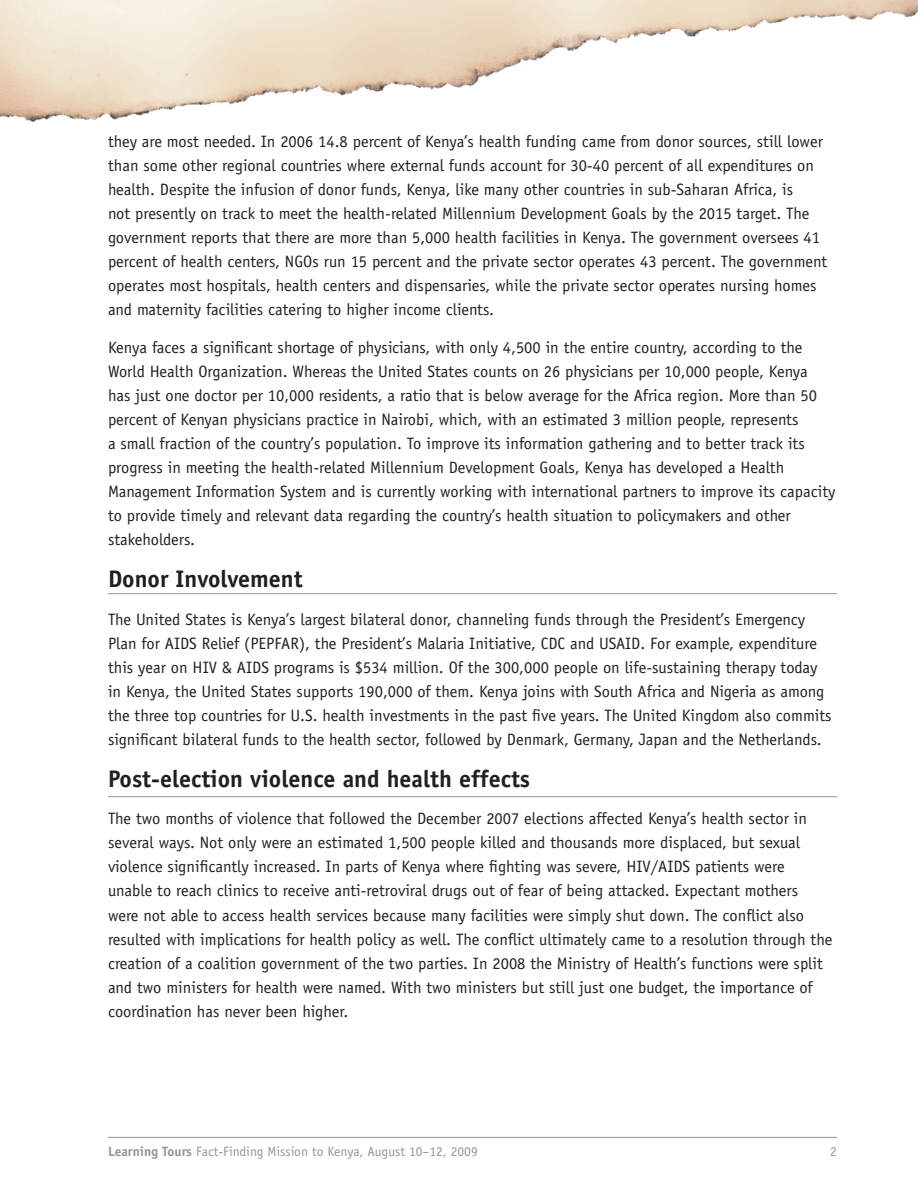
<style>
.page{position:relative;width:918px;height:1188px;background:#fff}
.page>*{position:absolute;margin:0;border:0;box-sizing:border-box;transform-origin:0 0}
.t1{font:700 24px "Officina Sans";color:#231f20}
.t2{font:16.5px/24px "Officina Sans";color:#231f20}
.t3{font:13.5px "Officina Sans";color:#939598}
.s1{font-weight:700}
</style>
<div class="page">
<hr style="left:108px;top:593px;width:729px;height:1px;background:#939598">
<hr style="left:108px;top:796px;width:729px;height:1px;background:#939598">
<img style="left:0;top:0;width:918px;height:122px">
<hr style="left:108px;top:1137px;width:729px;height:1px;background:#939598">
<p class="t2" style="left:108px;top:130px;width:721px">they are most needed. In 2006 14.8 percent of Kenya’s health funding came from donor sources, still lower than some other regional countries where external funds account for 30-40 percent of all expenditures on health. Despite the infusion of donor funds, Kenya, like many other countries in sub-Saharan Africa, is<br>not presently on track to meet the health-related Millennium Development Goals by the 2015 target. The government reports that there are more than 5,000 health facilities in Kenya. The government oversees 41 percent of health centers, NGOs run 15 percent and the private sector operates 43 percent. The government operates most hospitals, health centers and dispensaries, while the private sector operates nursing homes and maternity facilities catering to higher income clients.</p>
<p class="t2" style="left:108px;top:335px;width:729px">Kenya faces a significant shortage of physicians, with only 4,500 in the entire country, according to the World Health Organization. Whereas the United States counts on 26 physicians per 10,000 people, Kenya<br>has just one doctor per 10,000 residents, a ratio that is below average for the Africa region. More than 50 percent of Kenyan physicians practice in Nairobi, which, with an estimated 3 million people, represents<br>a small fraction of the country’s population. To improve its information gathering and to better track its progress in meeting the health-related Millennium Development Goals, Kenya has developed a Health Management Information System and is currently working with international partners to improve its capacity to provide timely and relevant data regarding the country’s health situation to policymakers and other stakeholders.</p>
<h1 class="t1" style="left:108px;top:564px;width:196px">Donor Involvement</h1>
<p class="t2" style="left:108px;top:607px;width:725px">The United States is Kenya’s largest bilateral donor, channeling funds through the President’s Emergency Plan for AIDS Relief (PEPFAR), the President’s Malaria Initiative, CDC and USAID. For example, expenditure this year on HIV &amp; AIDS programs is $534 million. Of the 300,000 people on life-sustaining therapy today in Kenya, the United States supports 190,000 of them. Kenya joins with South Africa and Nigeria as among the three top countries for U.S. health investments in the past five years. The United Kingdom also commits significant bilateral funds to the health sector, followed by Denmark, Germany, Japan and the Netherlands.</p>
<h1 class="t1" style="left:108px;top:764px;width:424px">Post-election violence and health effects</h1>
<p class="t2" style="left:108px;top:807px;width:726px">The two months of violence that followed the December 2007 elections affected Kenya’s health sector in several ways. Not only were an estimated 1,500 people killed and thousands more displaced, but sexual violence significantly increased. In parts of Kenya where fighting was severe, HIV/AIDS patients were unable to reach clinics to receive anti-retroviral drugs out of fear of being attacked. Expectant mothers were not able to access health services because many facilities were simply shut down. The conflict also resulted with implications for health policy as well. The conflict ultimately came to a resolution through the creation of a coalition government of the two parties. In 2008 the Ministry of Health’s functions were split and two ministers for health were named. With two ministers but still just one budget, the importance of coordination has never been higher.</p>
<p class="t3" style="left:108px;top:1144px;width:371px"><span class="s1">Learning Tours</span> Fact-Finding Mission to Kenya, August 10–12, 2009</p>
<p class="t3" style="left:830px;top:1144px;width:8px">2</p>
</div>
